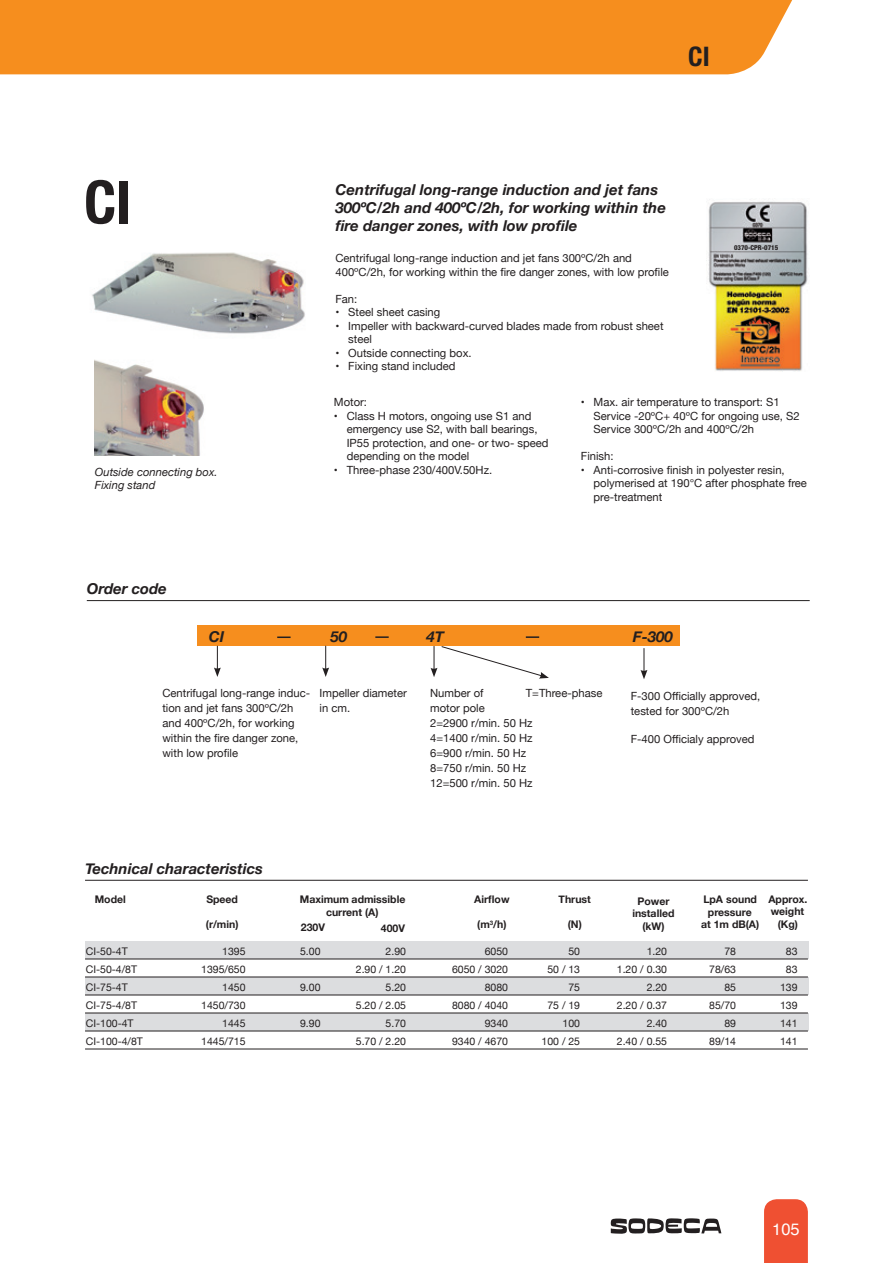
<style>
.page{position:relative;width:893px;height:1263px;background:#fff}
.page>*{position:absolute;margin:0;border:0;box-sizing:border-box;transform-origin:0 0}
.CAPÇALERA_NOM{font:700 condensed 60px "Helvetica Neue";color:#231f20}
.t1{font:700 condensed 27px "Helvetica Neue";color:#231f20}
.t2{font:16.5px "Helvetica";color:#fff}
.TEXT_TITOL{font:italic 700 15px/18px "Helvetica Neue";color:#231f20}
.SUBTITOL{font:italic 700 15px "Helvetica Neue";color:#231f20}
.TEXT_SUBTITOL8PT{font:11.25px/13.5px "Helvetica Neue";color:#231f20}
.TEXT_SUBTITOL8PT-2{font:italic 11.25px "Helvetica Neue";color:#231f20}
.TAULA_TEXT{font:10.5px "Helvetica Neue";color:#231f20}
.TAULA_TITOL{font:700 10.5px/12.6px "Helvetica Neue";color:#231f20;text-align:center}
.TEXT_SUBTITOL8PT-3{font:800 condensed 6.75px "Helvetica Neue";color:#231f20}
</style>
<div class="page">
<svg style="left:611px;top:1218px;width:110px;height:16px"></svg>
<svg style="left:764px;top:1199px;width:44px;height:64px;background:#ef5538"></svg>
<div style="left:0;top:0;width:792px;height:74px;background:#f68e1e"></div>
<img style="left:706px;top:201px;width:102px;height:171px">
<div style="left:85px;top:941px;width:723px;height:18px;background:#dcdddf"></div>
<div style="left:85px;top:1013px;width:723px;height:18px;background:#dcdddf"></div>
<div style="left:85px;top:977px;width:723px;height:18px;background:#dcdddf"></div>
<img style="left:92px;top:252px;width:213px;height:82px">
<img style="left:95px;top:360px;width:109px;height:95px">
<hr style="left:87px;top:600px;width:723px;height:1px;background:#231f20">
<div style="left:198px;top:625px;width:482px;height:21px;background:#f68e1e"></div>
<svg style="left:214px;top:646px;width:7px;height:31px"></svg>
<svg style="left:322px;top:646px;width:7px;height:31px"></svg>
<svg style="left:640px;top:648px;width:7px;height:31px"></svg>
<svg style="left:277px;top:636px;width:14px;height:2px"></svg>
<svg style="left:375px;top:636px;width:14px;height:2px"></svg>
<svg style="left:526px;top:636px;width:13px;height:2px"></svg>
<svg style="left:431px;top:646px;width:118px;height:32px"></svg>
<hr style="left:85px;top:880px;width:723px;height:1px;background:#231f20">
<hr style="left:85px;top:959px;width:723px;height:1px;background:#231f20">
<hr style="left:85px;top:977px;width:723px;height:1px;background:#231f20">
<hr style="left:85px;top:995px;width:723px;height:1px;background:#231f20">
<hr style="left:85px;top:1013px;width:723px;height:1px;background:#231f20">
<hr style="left:85px;top:1031px;width:723px;height:1px;background:#231f20">
<hr style="left:85px;top:1049px;width:723px;height:1px;background:#231f20">
<p class="CAPÇALERA_NOM" style="left:84px;top:152px;width:49px">CI</p>
<p class="TEXT_SUBTITOL8PT-2" style="left:95px;top:463px;width:124px">Outside connecting box.</p>
<p class="TEXT_SUBTITOL8PT-2" style="left:95px;top:477px;width:62px">Fixing stand</p>
<p class="SUBTITOL" style="left:87px;top:577px;width:82px">Order code</p>
<p class="t1" style="left:688px;top:40px;width:23px">CI</p>
<p class="TEXT_TITOL" style="left:335px;top:181px;width:332px">Centrifugal long-range induction and jet fans<br>300ºC/2h and 400ºC/2h, for working within the</p>
<p class="TEXT_TITOL" style="left:335px;top:217px;width:243px">fire danger zones, with low profile</p>
<p class="TEXT_SUBTITOL8PT" style="left:335px;top:252px;width:335px">Centrifugal long-range induction and jet fans 300ºC/2h and<br>400ºC/2h, for working within the fire danger zones, with low profile</p>
<p class="TEXT_SUBTITOL8PT" style="left:335px;top:293px;width:23px">Fan:</p>
<p class="TEXT_SUBTITOL8PT" style="left:335px;top:306px;width:106px">• Steel sheet casing</p>
<p class="TEXT_SUBTITOL8PT" style="left:348px;top:320px;width:317px;text-indent:-13px">• Impeller with backward-curved blades made from robust sheet steel</p>
<p class="TEXT_SUBTITOL8PT" style="left:335px;top:347px;width:138px">• Outside connecting box.</p>
<p class="TEXT_SUBTITOL8PT" style="left:335px;top:360px;width:122px">• Fixing stand included</p>
<p class="TEXT_SUBTITOL8PT" style="left:334px;top:396px;width:35px">Motor:</p>
<p class="TEXT_SUBTITOL8PT" style="left:347px;top:410px;width:203px;text-indent:-13px">• Class H motors, ongoing use S1 and emergency use S2, with ball bearings, IP55 protection, and one- or two- speed depending on the model</p>
<p class="TEXT_SUBTITOL8PT" style="left:334px;top:464px;width:160px">• Three-phase 230/400V.50Hz.</p>
<p class="TEXT_SUBTITOL8PT-3" style="left:734px;top:243px;width:46px">0370-CPR-0715</p>
<p class="TEXT_SUBTITOL8PT" style="left:594px;top:396px;width:208px;text-indent:-13px">• Max. air temperature to transport: S1<br>Service -20ºC+ 40ºC for ongoing use, S2<br>Service 300ºC/2h and 400ºC/2h</p>
<p class="TEXT_SUBTITOL8PT" style="left:581px;top:450px;width:34px">Finish:</p>
<p class="TEXT_SUBTITOL8PT" style="left:594px;top:464px;width:215px;text-indent:-13px">• Anti-corrosive finish in polyester resin, polymerised at 190°C after phosphate free pre-treatment</p>
<p class="TEXT_TITOL" style="left:209px;top:628px;width:17px">CI</p>
<p class="TEXT_TITOL" style="left:330px;top:628px;width:18px">50</p>
<p class="TEXT_TITOL" style="left:426px;top:628px;width:19px">4T</p>
<p class="TEXT_TITOL" style="left:633px;top:628px;width:42px">F-300</p>
<p class="TEXT_SUBTITOL8PT" style="left:162px;top:686px;width:149px;line-height:15px">Centrifugal long-range induc&shy;tion and jet fans 300ºC/2h and 400ºC/2h, for working within the fire danger zone, with low profile</p>
<p class="TEXT_SUBTITOL8PT" style="left:526px;top:687px;width:78px">T=Three-phase</p>
<p class="TEXT_SUBTITOL8PT" style="left:631px;top:689px;width:131px;line-height:15px">F-300 Officially approved, tested for 300ºC/2h</p>
<p class="TEXT_SUBTITOL8PT" style="left:430px;top:687px;width:55px">Number of</p>
<p class="TEXT_SUBTITOL8PT" style="left:430px;top:702px;width:56px">motor pole</p>
<p class="TEXT_SUBTITOL8PT" style="left:430px;top:717px;width:104px">2=2900 r/min. 50 Hz</p>
<p class="TEXT_SUBTITOL8PT" style="left:430px;top:732px;width:104px">4=1400 r/min. 50 Hz</p>
<p class="TEXT_SUBTITOL8PT" style="left:430px;top:747px;width:98px">6=900 r/min. 50 Hz</p>
<p class="TEXT_SUBTITOL8PT" style="left:430px;top:762px;width:98px">8=750 r/min. 50 Hz</p>
<p class="TEXT_SUBTITOL8PT" style="left:430px;top:777px;width:104px">12=500 r/min. 50 Hz</p>
<p class="TEXT_SUBTITOL8PT" style="left:320px;top:686px;width:89px;line-height:15px">Impeller diameter in cm.</p>
<p class="TEXT_SUBTITOL8PT" style="left:631px;top:733px;width:125px">F-400 Officialy approved</p>
<p class="SUBTITOL" style="left:85px;top:856px;width:179px">Technical characteristics</p>
<p class="TAULA_TITOL" style="left:206px;top:893px;width:33px">Speed</p>
<p class="TAULA_TITOL" style="left:206px;top:918px;width:34px">(r/min)</p>
<p class="TAULA_TITOL" style="left:95px;top:893px;width:33px">Model</p>
<p class="TAULA_TITOL" style="left:300px;top:893px;width:107px">Maximum admissible current (A)</p>
<p class="TAULA_TITOL" style="left:474px;top:893px;width:37px">Airflow</p>
<p class="TAULA_TITOL" style="left:477px;top:919px;width:31px">(m<sup>3</sup>/h)</p>
<p class="TAULA_TITOL" style="left:301px;top:921px;width:26px">230V</p>
<p class="TAULA_TITOL" style="left:381px;top:922px;width:26px">400V</p>
<p class="TAULA_TITOL" style="left:559px;top:893px;width:34px">Thrust</p>
<p class="TAULA_TITOL" style="left:568px;top:918px;width:15px">(N)</p>
<p class="TAULA_TITOL" style="left:637px;top:895px;width:34px">Power</p>
<p class="TAULA_TITOL" style="left:632px;top:907px;width:44px">installed</p>
<p class="TAULA_TITOL" style="left:642px;top:920px;width:24px">(kW)</p>
<p class="TAULA_TITOL" style="left:703px;top:893px;width:55px">LpA sound pressure</p>
<p class="TAULA_TITOL" style="left:701px;top:918px;width:60px">at 1m dB(A)</p>
<p class="TAULA_TITOL" style="left:768px;top:893px;width:40px;text-align:left">Approx. weight</p>
<p class="TAULA_TITOL" style="left:778px;top:918px;width:22px">(Kg)</p>
<p class="TAULA_TEXT" style="left:86px;top:943px;width:44px">CI-50-4T</p>
<p class="TAULA_TEXT" style="left:222px;top:943px;width:25px">1395</p>
<p class="TAULA_TEXT" style="left:300px;top:943px;width:22px">5.00</p>
<p class="TAULA_TEXT" style="left:386px;top:943px;width:22px">2.90</p>
<p class="TAULA_TEXT" style="left:485px;top:943px;width:25px">6050</p>
<p class="TAULA_TEXT" style="left:568px;top:943px;width:13px">50</p>
<p class="TAULA_TEXT" style="left:647px;top:943px;width:22px">1.20</p>
<p class="TAULA_TEXT" style="left:724px;top:943px;width:13px">78</p>
<p class="TAULA_TEXT" style="left:786px;top:943px;width:13px">83</p>
<p class="TAULA_TEXT" style="left:86px;top:961px;width:53px">CI-50-4/8T</p>
<p class="TAULA_TEXT" style="left:201px;top:961px;width:46px">1395/650</p>
<p class="TAULA_TEXT" style="left:356px;top:961px;width:52px">2.90 / 1.20</p>
<p class="TAULA_TEXT" style="left:452px;top:961px;width:58px">6050 / 3020</p>
<p class="TAULA_TEXT" style="left:547px;top:961px;width:34px">50 / 13</p>
<p class="TAULA_TEXT" style="left:617px;top:961px;width:52px">1.20 / 0.30</p>
<p class="TAULA_TEXT" style="left:709px;top:961px;width:28px">78/63</p>
<p class="TAULA_TEXT" style="left:786px;top:961px;width:13px">83</p>
<p class="TAULA_TEXT" style="left:86px;top:979px;width:44px">CI-75-4T</p>
<p class="TAULA_TEXT" style="left:222px;top:979px;width:25px">1450</p>
<p class="TAULA_TEXT" style="left:300px;top:979px;width:22px">9.00</p>
<p class="TAULA_TEXT" style="left:386px;top:979px;width:22px">5.20</p>
<p class="TAULA_TEXT" style="left:485px;top:979px;width:25px">8080</p>
<p class="TAULA_TEXT" style="left:568px;top:979px;width:13px">75</p>
<p class="TAULA_TEXT" style="left:647px;top:979px;width:22px">2.20</p>
<p class="TAULA_TEXT" style="left:724px;top:979px;width:13px">85</p>
<p class="TAULA_TEXT" style="left:780px;top:979px;width:19px">139</p>
<p class="TAULA_TEXT" style="left:86px;top:997px;width:53px">CI-75-4/8T</p>
<p class="TAULA_TEXT" style="left:201px;top:997px;width:46px">1450/730</p>
<p class="TAULA_TEXT" style="left:356px;top:997px;width:52px">5.20 / 2.05</p>
<p class="TAULA_TEXT" style="left:452px;top:997px;width:58px">8080 / 4040</p>
<p class="TAULA_TEXT" style="left:547px;top:997px;width:34px">75 / 19</p>
<p class="TAULA_TEXT" style="left:617px;top:997px;width:52px">2.20 / 0.37</p>
<p class="TAULA_TEXT" style="left:709px;top:997px;width:28px">85/70</p>
<p class="TAULA_TEXT" style="left:780px;top:997px;width:19px">139</p>
<p class="TAULA_TEXT" style="left:86px;top:1015px;width:49px">CI-100-4T</p>
<p class="TAULA_TEXT" style="left:222px;top:1015px;width:25px">1445</p>
<p class="TAULA_TEXT" style="left:300px;top:1015px;width:22px">9.90</p>
<p class="TAULA_TEXT" style="left:386px;top:1015px;width:22px">5.70</p>
<p class="TAULA_TEXT" style="left:485px;top:1015px;width:25px">9340</p>
<p class="TAULA_TEXT" style="left:563px;top:1015px;width:19px">100</p>
<p class="TAULA_TEXT" style="left:647px;top:1015px;width:22px">2.40</p>
<p class="TAULA_TEXT" style="left:724px;top:1015px;width:13px">89</p>
<p class="TAULA_TEXT" style="left:780px;top:1015px;width:19px">141</p>
<p class="TAULA_TEXT" style="left:86px;top:1033px;width:59px">CI-100-4/8T</p>
<p class="TAULA_TEXT" style="left:201px;top:1033px;width:46px">1445/715</p>
<p class="TAULA_TEXT" style="left:356px;top:1033px;width:52px">5.70 / 2.20</p>
<p class="TAULA_TEXT" style="left:452px;top:1033px;width:58px">9340 / 4670</p>
<p class="TAULA_TEXT" style="left:542px;top:1033px;width:40px">100 / 25</p>
<p class="TAULA_TEXT" style="left:617px;top:1033px;width:52px">2.40 / 0.55</p>
<p class="TAULA_TEXT" style="left:709px;top:1033px;width:28px">89/14</p>
<p class="TAULA_TEXT" style="left:780px;top:1033px;width:19px">141</p>
<h3 class="t2" style="left:772px;top:1216px;width:29px">105</h3>
</div>
